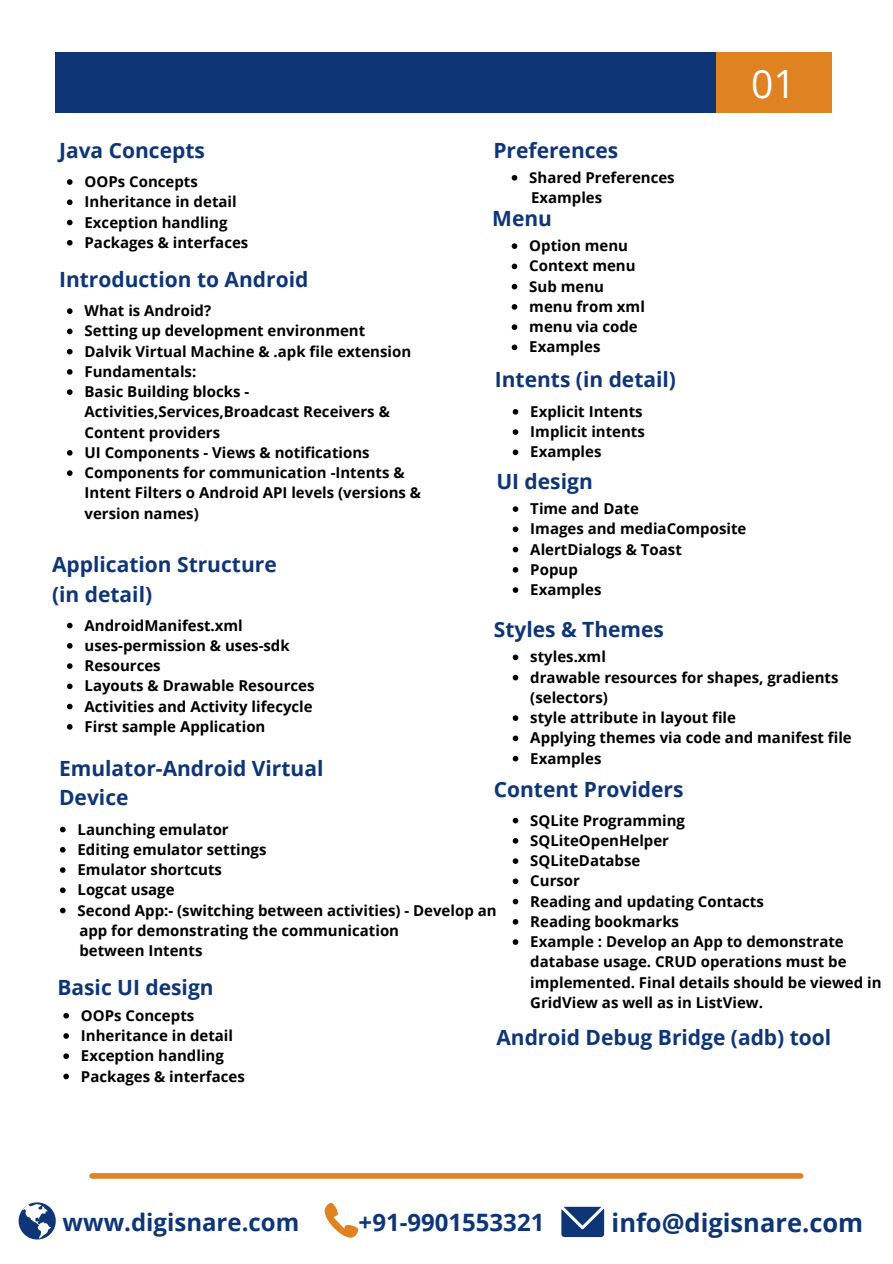
<style>
.page{position:relative;width:893px;height:1264px;background:#fff}
.page>*{position:absolute;margin:0;border:0;box-sizing:border-box;transform-origin:0 0}
.t1{font:39px "Open Sans";color:#fff}
.t2{font:700 25.5px "Open Sans";color:#0e3677}
.t3{font:700 24px "Open Sans";color:#0e3677}
.t4{font:700 21px/29.2px "Open Sans";color:#0e3677}
.t5{font:700 15px/20.2px "Open Sans";color:#000}
</style>
<div class="page">
<div style="left:55px;top:52px;width:666px;height:61px;background:#0e3677"></div>
<div style="left:92px;top:1173px;width:708px;height:5px;background:#df8221"></div>
<div style="left:715px;top:52px;width:116px;height:61px;background:#df8221"></div>
<svg style="left:67px;top:179px;width:6px;height:6px"></svg>
<svg style="left:67px;top:199px;width:6px;height:6px"></svg>
<svg style="left:67px;top:220px;width:6px;height:5px"></svg>
<svg style="left:67px;top:240px;width:6px;height:5px"></svg>
<svg style="left:67px;top:308px;width:6px;height:6px"></svg>
<svg style="left:67px;top:328px;width:6px;height:6px"></svg>
<svg style="left:67px;top:349px;width:6px;height:5px"></svg>
<svg style="left:67px;top:369px;width:6px;height:6px"></svg>
<svg style="left:67px;top:389px;width:6px;height:6px"></svg>
<svg style="left:67px;top:450px;width:6px;height:5px"></svg>
<svg style="left:67px;top:470px;width:6px;height:6px"></svg>
<svg style="left:511px;top:175px;width:6px;height:6px"></svg>
<svg style="left:67px;top:622px;width:6px;height:6px"></svg>
<svg style="left:67px;top:643px;width:6px;height:5px"></svg>
<svg style="left:67px;top:663px;width:6px;height:6px"></svg>
<svg style="left:67px;top:683px;width:6px;height:6px"></svg>
<svg style="left:67px;top:703px;width:6px;height:6px"></svg>
<svg style="left:67px;top:724px;width:6px;height:5px"></svg>
<svg style="left:19px;top:1202px;width:37px;height:37px"></svg>
<svg style="left:324px;top:1202px;width:34px;height:35px"></svg>
<svg style="left:561px;top:1206px;width:43px;height:30px"></svg>
<svg style="left:60px;top:826px;width:6px;height:6px"></svg>
<svg style="left:60px;top:847px;width:6px;height:5px"></svg>
<svg style="left:60px;top:867px;width:6px;height:5px"></svg>
<svg style="left:60px;top:887px;width:6px;height:6px"></svg>
<svg style="left:60px;top:907px;width:6px;height:6px"></svg>
<svg style="left:63px;top:1012px;width:6px;height:6px"></svg>
<svg style="left:63px;top:1033px;width:6px;height:5px"></svg>
<svg style="left:63px;top:1053px;width:6px;height:6px"></svg>
<svg style="left:63px;top:1073px;width:6px;height:6px"></svg>
<svg style="left:511px;top:243px;width:6px;height:6px"></svg>
<svg style="left:511px;top:263px;width:6px;height:6px"></svg>
<svg style="left:511px;top:284px;width:6px;height:5px"></svg>
<svg style="left:511px;top:304px;width:6px;height:6px"></svg>
<svg style="left:511px;top:324px;width:6px;height:6px"></svg>
<svg style="left:511px;top:344px;width:6px;height:6px"></svg>
<svg style="left:512px;top:409px;width:6px;height:5px"></svg>
<svg style="left:512px;top:429px;width:6px;height:6px"></svg>
<svg style="left:512px;top:449px;width:6px;height:6px"></svg>
<svg style="left:512px;top:506px;width:6px;height:6px"></svg>
<svg style="left:512px;top:526px;width:6px;height:6px"></svg>
<svg style="left:512px;top:547px;width:6px;height:5px"></svg>
<svg style="left:512px;top:567px;width:6px;height:5px"></svg>
<svg style="left:512px;top:587px;width:6px;height:6px"></svg>
<svg style="left:512px;top:654px;width:6px;height:6px"></svg>
<svg style="left:512px;top:674px;width:6px;height:6px"></svg>
<svg style="left:512px;top:715px;width:6px;height:6px"></svg>
<svg style="left:512px;top:735px;width:6px;height:6px"></svg>
<svg style="left:512px;top:755px;width:6px;height:6px"></svg>
<svg style="left:512px;top:817px;width:6px;height:6px"></svg>
<svg style="left:512px;top:838px;width:6px;height:5px"></svg>
<svg style="left:512px;top:858px;width:6px;height:5px"></svg>
<svg style="left:512px;top:878px;width:6px;height:6px"></svg>
<svg style="left:512px;top:898px;width:6px;height:6px"></svg>
<svg style="left:512px;top:919px;width:6px;height:5px"></svg>
<svg style="left:512px;top:939px;width:6px;height:5px"></svg>
<h3 class="t4" style="left:59px;top:135px;width:147px">Java Concepts</h3>
<h3 class="t4" style="left:493px;top:135px;width:126px">Preferences</h3>
<h1 class="t1" style="left:751px;top:57px;width:46px">01</h1>
<p class="t5" style="left:529px;top:167px;width:147px">Shared Preferences<br>Examples</p>
<p class="t5" style="left:85px;top:171px;width:165px">OOPs Concepts<br>Inheritance in detail<br>Exception handling<br>Packages &amp; interfaces</p>
<h3 class="t4" style="left:492px;top:203px;width:61px">Menu</h3>
<p class="t5" style="left:529px;top:235px;width:117px">Option menu<br>Context menu<br>Sub menu menu from xml menu via code<br>Examples</p>
<h3 class="t4" style="left:495px;top:364px;width:183px">Intents (in detail)</h3>
<p class="t5" style="left:530px;top:401px;width:116px">Explicit Intents<br>Implicit intents<br>Examples</p>
<h3 class="t4" style="left:496px;top:466px;width:98px">UI design</h3>
<p class="t5" style="left:530px;top:498px;width:217px">Time and Date<br>Images and mediaComposite<br>AlertDialogs &amp; Toast<br>Popup<br>Examples</p>
<h3 class="t4" style="left:494px;top:614px;width:172px">Styles &amp; Themes</h3>
<p class="t5" style="left:530px;top:646px;width:323px">styles.xml<br>drawable resources for shapes, gradients (selectors)<br>style attribute in layout file<br>Applying themes via code and manifest file<br>Examples</p>
<h3 class="t4" style="left:494px;top:773px;width:191px">Content Providers</h3>
<p class="t5" style="left:530px;top:809px;width:353px">SQLite Programming<br>SQLiteOpenHelper<br>SQLiteDatabse<br>Cursor<br>Reading and updating Contacts<br>Reading bookmarks<br>Example : Develop an App to demonstrate database usage. CRUD operations must be implemented. Final details should be viewed in<br>GridView as well as in ListView.</p>
<h3 class="t4" style="left:496px;top:1021px;width:336px">Android Debug Bridge (adb) tool</h3>
<h3 class="t4" style="left:59px;top:264px;width:251px">Introduction to Android</h3>
<p class="t5" style="left:85px;top:300px;width:338px">What is Android?<br>Setting up development environment<br>Dalvik Virtual Machine &amp; .apk file extension<br>Fundamentals:<br>Basic Building blocks -<br>Activities,Services,Broadcast Receivers &amp;<br>Content providers<br>UI Components - Views &amp; notifications<br>Components for communication -Intents &amp;<br>Intent Filters o Android API levels (versions &amp; version names)</p>
<h3 class="t4" style="left:52px;top:549px;width:226px">Application Structure (in detail)</h3>
<p class="t5" style="left:85px;top:614px;width:231px">AndroidManifest.xml uses-permission &amp; uses-sdk<br>Resources<br>Layouts &amp; Drawable Resources<br>Activities and Activity lifecycle<br>First sample Application</p>
<h3 class="t4" style="left:59px;top:752px;width:266px">Emulator-Android Virtual<br>Device</h3>
<p class="t5" style="left:78px;top:818px;width:420px">Launching emulator<br>Editing emulator settings<br>Emulator shortcuts<br>Logcat usage<br>Second App:- (switching between activities) - Develop an app for demonstrating the communication<br>between Intents</p>
<h3 class="t4" style="left:57px;top:972px;width:158px">Basic UI design</h3>
<p class="t5" style="left:81px;top:1004px;width:165px">OOPs Concepts<br>Inheritance in detail<br>Exception handling<br>Packages &amp; interfaces</p>
<h3 class="t3" style="left:63px;top:1204px;width:238px">www.digisnare.com</h3>
<h3 class="t3" style="left:358px;top:1204px;width:187px">+91-9901553321</h3>
<h2 class="t2" style="left:611px;top:1204px;width:253px">info@digisnare.com</h2>
</div>
